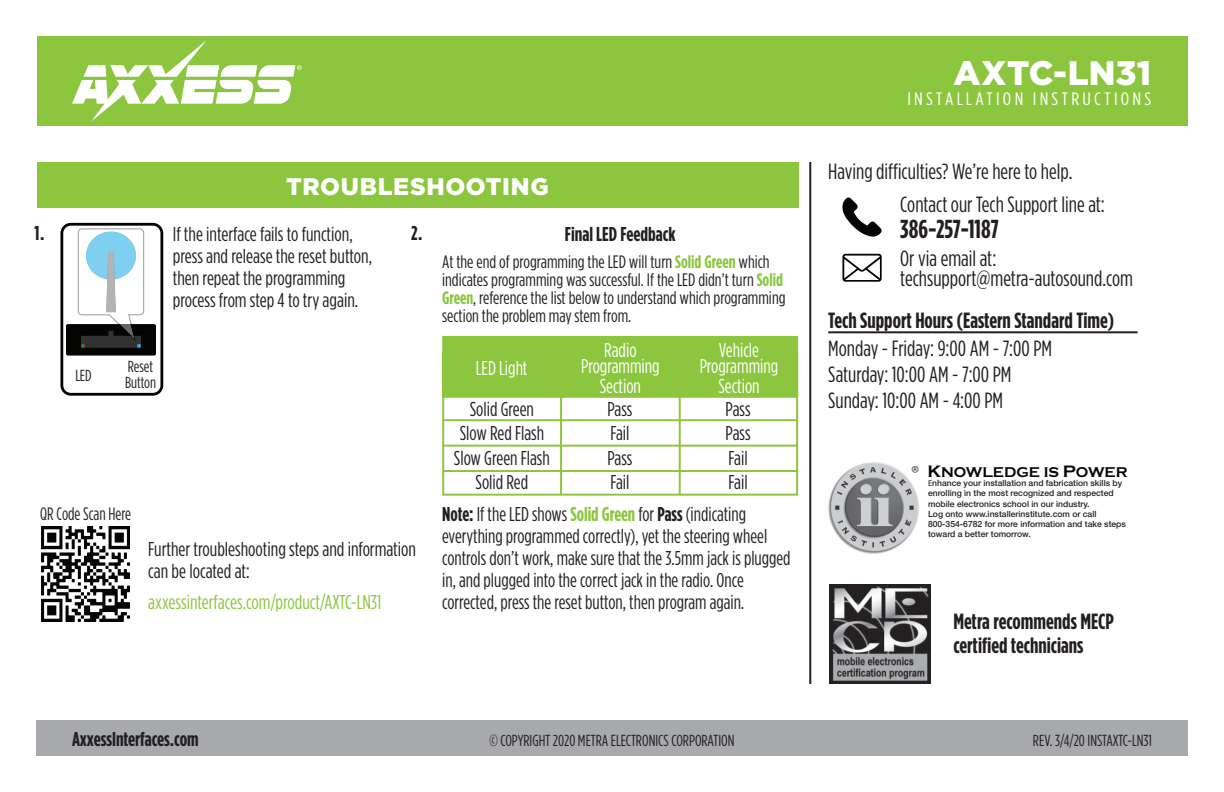
<style>
.page{position:relative;width:1224px;height:792px;background:#fff}
.page>*{position:absolute;margin:0;border:0;box-sizing:border-box;transform-origin:0 0}
.t1{font:900 34px "Gotham";letter-spacing:.005em;color:#fff}
.t2{font:700 26px "Gotham Condensed";color:#231f20}
.t3{font:900 24px "Gotham";letter-spacing:.03em;color:#fff}
.t4{font:22px/26px "Gotham Condensed";color:#231f20}
.t5{font:700 22px/24px "Gotham Condensed";color:#231f20}
.t6{font:20px/24.4px "Gotham Condensed";color:#231f20}
.t7{font:20px/16px "Gotham Condensed";color:#fff;text-align:center}
.t8{font:700 20px "Gotham Condensed";color:#231f20}
.t9{font:20px "Gotham Condensed";color:#8bc63e}
.t10{font:18px/18px "Gotham Condensed";color:#231f20}
.t11{font:18px "Gotham Condensed";letter-spacing:.16em;color:#fff;scale:1.14 1}
.t12{font:18px "Gotham Condensed";color:#231f20;scale:.94 1}
.t13{font:16px/16px "Gotham Condensed";color:#231f20}
.t14{font:700 14.6px "Copperplate Gothic";color:#050504}
.t15{font:14.6px "Myriad";color:#231f20}
.t16{font:500 8.6px/10.2px "Helvetica Neue";color:#231f20}
.s1{font-weight:700;color:#8bc63e}
.s2{font-weight:700}
.s3{font-size:17.2px}
.s4{font-family:"Myriad";font-weight:400}
</style>
<div class="page">
<div style="left:36px;top:720px;width:1152px;height:36px;background:#a8a9ad"></div>
<hr style="left:809px;top:162px;width:2px;height:522px;background:#231f20">
<div style="left:37px;top:36px;width:1150px;height:90px;background:#8bc63e"></div>
<img style="left:828px;top:462px;width:91px;height:92px">
<img style="left:830px;top:584px;width:100px;height:100px">
<svg style="left:72px;top:40px;width:230px;height:82px"></svg>
<hr style="left:828px;top:331px;width:310px;height:2px;background:#231f20">
<svg style="left:842px;top:198px;width:40px;height:39px"></svg>
<svg style="left:842px;top:254px;width:40px;height:28px"></svg>
<div style="left:442px;top:336px;width:356px;height:62px;background:#8bc63e;border:2px solid #8bc63e"></div>
<div style="left:37px;top:162px;width:761px;height:45px;background:#8bc63e"></div>
<svg style="left:60px;top:223px;width:103px;height:173px"></svg>
<div style="left:442px;top:351px;width:356px;height:145px;border:2px solid #8bc63e"></div>
<hr style="left:443px;top:419px;width:354px;height:2px;background:#8bc63e">
<hr style="left:443px;top:445px;width:354px;height:2px;background:#8bc63e">
<hr style="left:443px;top:470px;width:354px;height:2px;background:#8bc63e">
<hr style="left:560px;top:394px;width:2px;height:101px;background:#8bc63e">
<hr style="left:679px;top:394px;width:2px;height:101px;background:#8bc63e">
<img style="left:42px;top:526px;width:88px;height:95px">
<h1 class="t1" style="left:954px;top:53px;width:199px">AXTC-LN31</h1>
<p class="t3" style="left:286px;top:173px;width:264px">TROUBLESHOOTING</p>
<p class="t8" style="left:35px;top:222px;width:11px">1.</p>
<p class="t8" style="left:411px;top:222px;width:13px">2.</p>
<p class="t6" style="left:173px;top:223px;width:201px;line-height:22px">If the interface fails to function, press and release the reset button, then repeat the programming process from step 4 to try again.</p>
<p class="t13" style="left:75px;top:367px;width:18px">LED</p>
<p class="t13" style="left:125px;top:358px;width:33px">Reset<br>Button</p>
<p class="t12" style="left:40px;top:504px;width:98px">QR Code Scan Here</p>
<p class="t6" style="left:148px;top:537px;width:269px;line-height:22px">Further troubleshooting steps and information can be located at:</p>
<p class="t9" style="left:148px;top:591px;width:235px">axxessinterfaces.com/product/AXTC-LN31</p>
<p class="t8" style="left:565px;top:223px;width:112px">Final LED Feedback</p>
<p class="t10" style="left:442px;top:253px;width:345px">At the end of programming the LED will turn <span class="s1">Solid Green</span> which indicates programming was successful. If the LED didn’t turn <span class="s1">Solid Green</span>, reference the list below to understand which programming section the problem may stem from.</p>
<p class="t7" style="left:476px;top:360px;width:53px">LED Light</p>
<p class="t7" style="left:581px;top:342px;width:80px">Radio<br>Programming</p>
<p class="t7" style="left:600px;top:378px;width:43px">Section</p>
<p class="t7" style="left:700px;top:342px;width:80px">Vehicle<br>Programming</p>
<p class="t7" style="left:718px;top:378px;width:43px">Section</p>
<p class="t6" style="left:454px;top:397px;width:97px;text-align:center">Solid Green<br>Slow Red Flash<br>Slow Green Flash<br>Solid Red</p>
<p class="t6" style="left:607px;top:397px;width:27px">Pass<br>Fail<br>Pass<br>Fail</p>
<p class="t6" style="left:726px;top:397px;width:27px">Pass<br>Pass<br>Fail<br>Fail</p>
<p class="t6" style="left:442px;top:503px;width:350px;line-height:22px"><span class="s2">Note:</span> If the LED shows <span class="s1">Solid Green</span> for <span class="s2">Pass</span> (indicating everything programmed correctly), yet the steering wheel controls don’t work, make sure that the 3.5mm jack is plugged in, and plugged into the correct jack in the radio. Once corrected, press the reset button, then program again.</p>
<p class="t11" style="left:907px;top:89px;width:215px">INSTALLATION INSTRUCTIONS</p>
<p class="t4" style="left:900px;top:154px;width:206px;line-height:33px;text-indent:-72px">Having difficulties? We’re here to help.<br>Contact our Tech Support line at:</p>
<h2 class="t2" style="left:900px;top:214px;width:100px">386-257-1187</h2>
<p class="t4" style="left:900px;top:248px;width:234px;line-height:20px">Or via email at: techsupport@metra-autosound.com</p>
<p class="t5" style="left:828px;top:307px;width:288px">Tech Support Hours (Eastern Standard Time)</p>
<p class="t4" style="left:828px;top:335px;width:225px">Monday - Friday: 9:00 AM - 7:00 PM<br>Saturday: 10:00 AM - 7:00 PM<br>Sunday: 10:00 AM - 4:00 PM</p>
<p class="t15" style="left:912px;top:464px;width:9px">®</p>
<p class="t14" style="left:927px;top:464px;width:202px"><span class="s3">K</span>NOWLEDGE IS <span class="s3">P</span>OWER</p>
<p class="t16" style="left:928px;top:478px;width:199px"><span class="s4">E</span>nhance your installation and fabrication skills by enrolling in the most recognized and respected mobile electronics school in our industry.<br>Log onto www.installerinstitute.com or call 800-354-6782 for more information and take steps toward a better tomorrow.</p>
<p class="t5" style="left:953px;top:609px;width:162px">Metra recommends MECP certified technicians</p>
<p class="t8" style="left:72px;top:728px;width:128px">AxxessInterfaces.com</p>
<p class="t13" style="left:489px;top:733px;width:247px">© COPYRIGHT 2020 METRA ELECTRONICS CORPORATION</p>
<p class="t13" style="left:1033px;top:733px;width:121px">REV. 3/4/20 INSTAXTC-LN31</p>
</div>
